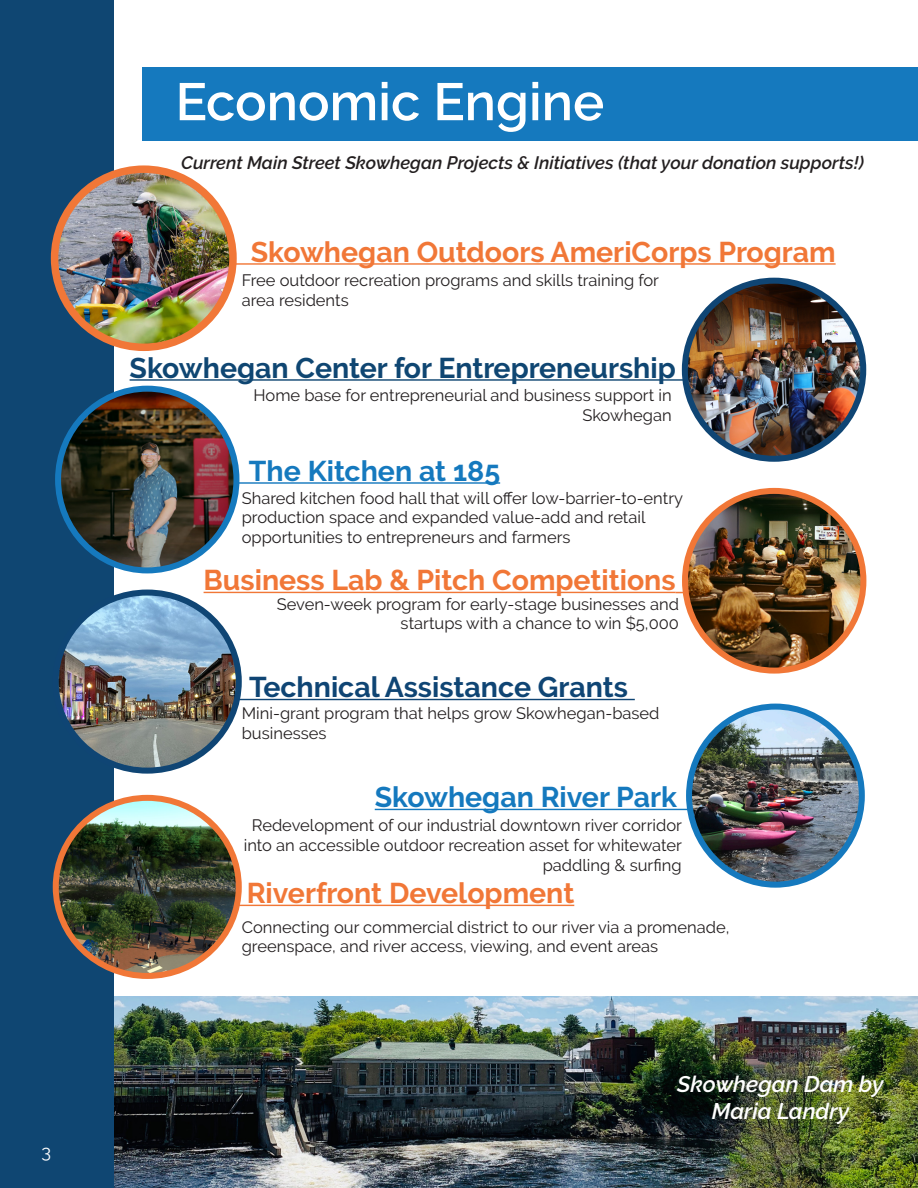
<style>
.page{position:relative;width:918px;height:1188px;background:#fff}
.page>*{position:absolute;margin:0;border:0;box-sizing:border-box;transform-origin:0 0}
.t1{font:600 52.5px "Raleway";color:#fff}
.t2{font:700 28.5px "Raleway";color:#f17737}
.t3{font:700 28.5px "Raleway";color:#0f4672}
.t4{font:700 28.5px "Raleway";color:#1579be}
.t5{font:700 28.5px "Raleway";color:#0f4574}
.t6{font:italic 600 22.5px/27px "Raleway";color:#fff;text-align:center}
.t7{font:italic 600 18px "Raleway";color:#231f20}
.t8{font:18px "Raleway";color:#fff}
.t9{font:16.5px/19.8px "Raleway";color:#231f20}
</style>
<div class="page">
<div style="left:142px;top:68px;width:776px;height:73px;background:#1579be"></div>
<hr style="left:176px;top:263px;width:660px;height:2px;background:#f17737">
<hr style="left:130px;top:379px;width:621px;height:2px;background:#0f4672">
<hr style="left:222px;top:482px;width:278px;height:2px;background:#1579be">
<hr style="left:204px;top:592px;width:472px;height:1px;background:#f17737">
<hr style="left:676px;top:592px;width:60px;height:1px;background:#f17737">
<hr style="left:147px;top:699px;width:488px;height:1px;background:#0f4574">
<hr style="left:375px;top:809px;width:461px;height:1px;background:#1579be">
<hr style="left:144px;top:905px;width:430px;height:1px;background:#f17737">
<img style="left:113px;top:996px;width:805px;height:192px">
<div style="left:0;top:0;width:113px;height:1188px;background:#0f4672"></div>
<img style="left:55px;top:169px;width:178px;height:178px;border-radius:89px">
<div style="left:51px;top:165px;width:186px;height:186px;border:8px solid #f17737;border-radius:50%"></div>
<img style="left:685px;top:281px;width:178px;height:178px;border-radius:89px">
<div style="left:682px;top:278px;width:184px;height:184px;border:6px solid #0f4574;border-radius:50%"></div>
<img style="left:58px;top:389px;width:178px;height:181px">
<div style="left:55px;top:386px;width:184px;height:187px;border:6px solid #1579be;border-radius:50%"></div>
<img style="left:685px;top:491px;width:178px;height:179px">
<div style="left:682px;top:488px;width:184px;height:186px;border:6px solid #f17737;border-radius:50%"></div>
<img style="left:60px;top:593px;width:179px;height:178px">
<div style="left:53px;top:590px;width:189px;height:184px;border:6px solid #0f4574;border-radius:50%"></div>
<img style="left:689px;top:707px;width:173px;height:177px">
<div style="left:686px;top:704px;width:179px;height:184px;border:6px solid #1579be;border-radius:50%"></div>
<img style="left:56px;top:798px;width:183px;height:178px">
<div style="left:53px;top:795px;width:189px;height:184px;border:6px solid #f17737;border-radius:50%"></div>
<p class="t8" style="left:42px;top:1142px;width:11px">3</p>
<p class="t1" style="left:176px;top:72px;width:430px">Economic Engine</p>
<p class="t7" style="left:181px;top:152px;width:684px">Current Main Street Skowhegan Projects &amp; Initiatives (that your donation supports!)</p>
<p class="t2" style="left:251px;top:236px;width:586px">Skowhegan Outdoors AmeriCorps Program</p>
<p class="t9" style="left:242px;top:270px;width:419px">Free outdoor recreation programs and skills training for</p>
<p class="t9" style="left:242px;top:290px;width:108px">area residents</p>
<p class="t3" style="left:130px;top:352px;width:548px">Skowhegan Center for Entrepreneurship</p>
<p class="t9" style="left:253px;top:385px;width:420px;text-align:right">Home base for entrepreneurial and business support in<br>Skowhegan</p>
<p class="t4" style="left:249px;top:455px;width:253px">The Kitchen at 185</p>
<p class="t9" style="left:242px;top:488px;width:443px">Shared kitchen food hall that will offer low-barrier-to-entry production space and expanded value-add and retail opportunities to entrepreneurs and farmers</p>
<p class="t2" style="left:204px;top:564px;width:474px">Business Lab &amp; Pitch Competitions</p>
<p class="t9" style="left:277px;top:594px;width:404px">Seven-week program for early-stage businesses and</p>
<p class="t9" style="left:401px;top:614px;width:280px">startups with a chance to win $5,000</p>
<p class="t5" style="left:249px;top:671px;width:380px">Technical Assistance Grants</p>
<p class="t9" style="left:242px;top:703px;width:419px">Mini-grant program that helps grow Skowhegan-based businesses</p>
<p class="t4" style="left:375px;top:781px;width:304px">Skowhegan River Park</p>
<p class="t9" style="left:244px;top:815px;width:440px;text-align:right">Redevelopment of our industrial downtown river corridor into an accessible outdoor recreation asset for whitewater paddling &amp; surfing</p>
<p class="t2" style="left:247px;top:877px;width:329px">Riverfront Development</p>
<p class="t9" style="left:242px;top:917px;width:489px">Connecting our commercial district to our river via a promenade, greenspace, and river access, viewing, and event areas</p>
<p class="t6" style="left:677px;top:1070px;width:208px">Skowhegan Dam by<br>Maria Landry</p>
</div>
